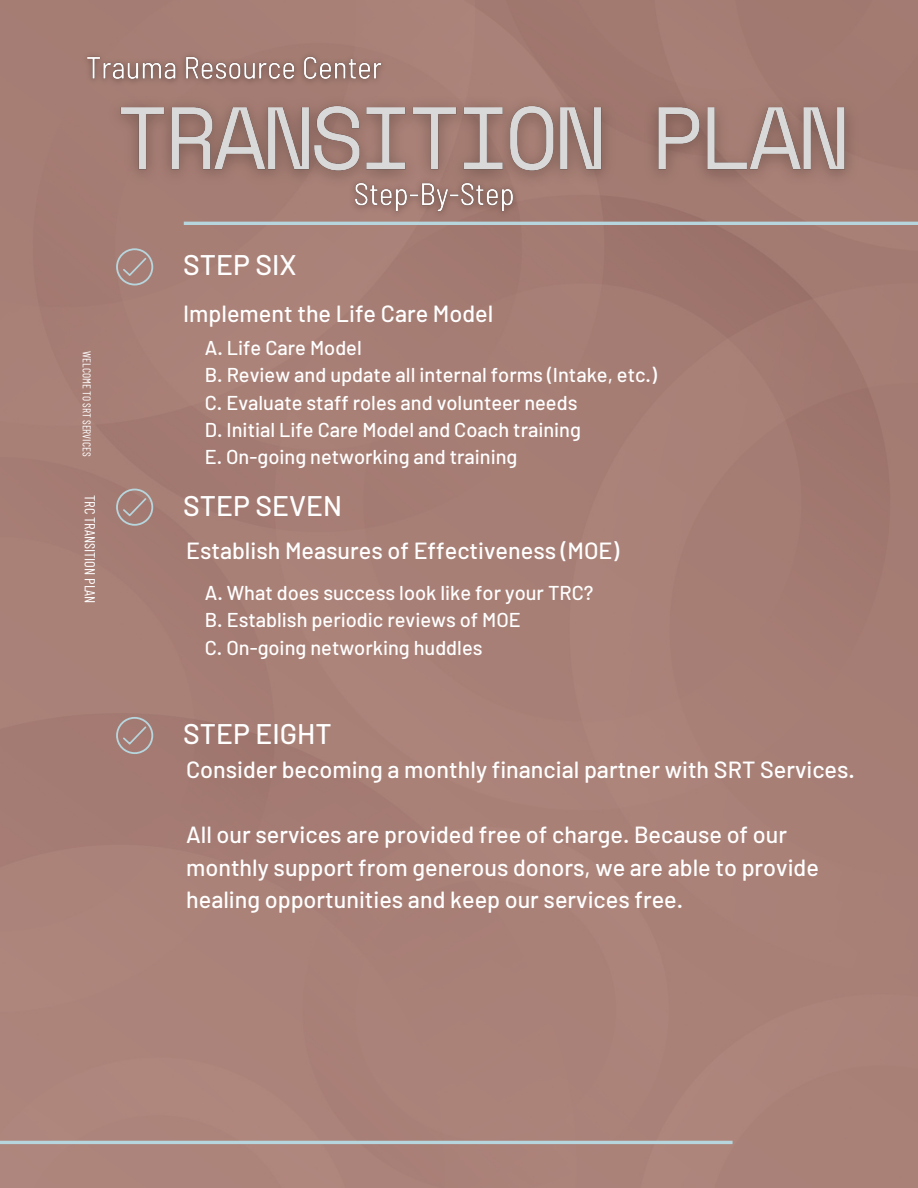
<style>
.page{position:relative;width:918px;height:1188px;background:#a98076}
.page>*{position:absolute;margin:0;border:0;box-sizing:border-box;transform-origin:0 0}
.t1{font:500 28.35px "Barlow";color:#fff}
.t2{font:500 23.4px/32.4px "Barlow";color:#fff}
.t3{font:500 19.95px/27.5px "Barlow";color:#fff}
.t4{font:14.55px "Barlow Condensed";color:#fff}
.t5{font:11.25px "Barlow Condensed";color:#fff}
</style>
<div class="page">
<hr style="left:184px;top:222px;width:734px;height:3px;background:#b7d5dd">
<hr style="left:0;top:1141px;width:733px;height:3px;background:#b7d5dd">
<img style="left:95px;top:53px;width:773px;height:174px">
<img style="left:76px;top:38px;width:323px;height:60px">
<img style="left:343px;top:165px;width:183px;height:60px">
<svg style="left:116px;top:489px;width:37px;height:37px"></svg>
<svg style="left:116px;top:717px;width:37px;height:37px"></svg>
<svg style="left:116px;top:248px;width:37px;height:37px"></svg>
<p class="t5" style="left:94px;top:351px;width:106px;rotate:90deg">WELCOME TO SRT SERVICES</p>
<p class="t4" style="left:99px;top:495px;width:110px;rotate:90deg">TRC TRANSITION PLAN</p>
<p class="t1" style="left:183px;top:247px;width:115px">STEP SIX</p>
<p class="t2" style="left:183px;top:296px;width:312px">Implement the Life Care Model</p>
<p class="t3" style="left:205px;top:333px;width:454px">A. Life Care Model<br>B. Review and update all internal forms (Intake, etc.)<br>C. Evaluate staff roles and volunteer needs<br>D. Initial Life Care Model and Coach training<br>E. On-going networking and training</p>
<p class="t1" style="left:183px;top:487px;width:160px">STEP SEVEN</p>
<p class="t2" style="left:186px;top:534px;width:435px">Establish Measures of Effectiveness (MOE)</p>
<p class="t3" style="left:205px;top:578px;width:390px">A. What does success look like for your TRC?<br>B. Establish periodic reviews of MOE<br>C. On-going networking huddles</p>
<p class="t1" style="left:183px;top:716px;width:150px">STEP EIGHT</p>
<p class="t2" style="left:186px;top:753px;width:670px">Consider becoming a monthly financial partner with SRT Services.</p>
<p class="t2" style="left:186px;top:818px;width:634px">All our services are provided free of charge. Because of our monthly support from generous donors, we are able to provide healing opportunities and keep our services free.</p>
</div>
